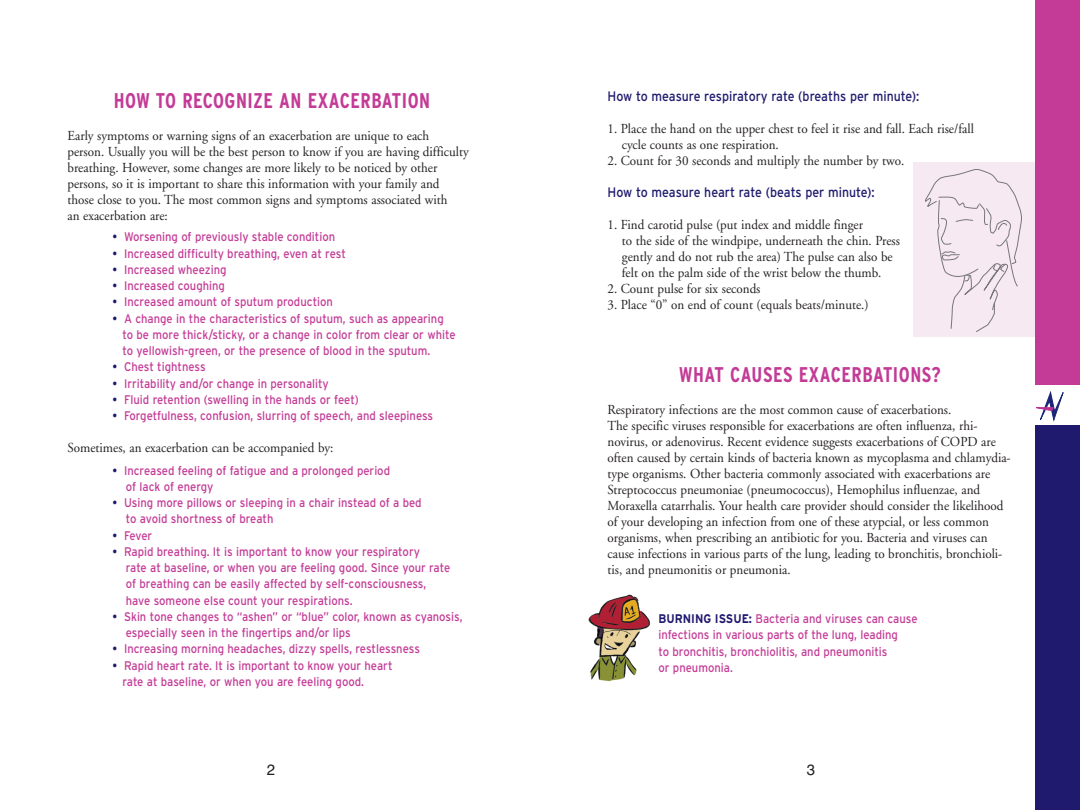
<style>
.page{position:relative;width:1080px;height:810px;background:#fff}
.page>*{position:absolute;margin:0;border:0;box-sizing:border-box;transform-origin:0 0}
.t1{font:700 condensed 21.25px "Interstate";letter-spacing:.025em;color:#c33b96;scale:.95 1}
.t2{font:15px "Helvetica";color:#231f20}
.t3{font:13.75px/16px "Adobe Garamond";color:#231f20;scale:.95 1}
.t4{font:13.75px "Interstate";color:#1f1a6d;scale:.9 1}
.t5{font:12.5px/16.2px "Interstate";color:#c33b96;scale:.9 1}
.s1{color:#1f1a6d}
.s2{font-weight:700;color:#1f1a6d}
</style>
<div class="page">
<div style="left:913px;top:162px;width:125px;height:175px;background:#f7e9f2"></div>
<svg style="left:925px;top:169px;width:97px;height:163px"></svg>
<div style="left:1035px;top:0;width:45px;height:385px;background:#c33b96"></div>
<div style="left:1035px;top:425px;width:45px;height:385px;background:#1f1a6d"></div>
<svg style="left:1036px;top:392px;width:28px;height:30px"></svg>
<img style="left:588px;top:594px;width:63px;height:88px">
<h1 class="t1" style="left:114px;top:88px;width:335px">HOW TO RECOGNIZE AN EXACERBATION</h1>
<p class="t3" style="left:68px;top:129px;width:424px">Early symptoms or warning signs of an exacerbation are unique to each person. Usually you will be the best person to know if you are having difficulty breathing. However, some changes are more likely to be noticed by other persons, so it is important to share this information with your family and those close to you. The most common signs and symptoms associated with<br>an exacerbation are:</p>
<p class="t5" style="left:112px;top:229px;width:249px"><span class="s1">•</span> Worsening of previously stable condition</p>
<p class="t5" style="left:113px;top:245px;width:261px"><span class="s1">•</span> Increased difficulty breathing, even at rest</p>
<p class="t5" style="left:113px;top:262px;width:128px"><span class="s1">•</span> Increased wheezing</p>
<p class="t5" style="left:113px;top:278px;width:127px"><span class="s1">•</span> Increased coughing</p>
<p class="t5" style="left:113px;top:294px;width:247px"><span class="s1">•</span> Increased amount of sputum production</p>
<p class="t5" style="left:123px;top:310px;width:372px;text-indent:-10px"><span class="s1">•</span> A change in the characteristics of sputum, such as appearing to be more thick/sticky, or a change in color from clear or white to yellowish-green, or the presence of blood in the sputum.</p>
<p class="t5" style="left:112px;top:359px;width:105px"><span class="s1">•</span> Chest tightness</p>
<p class="t5" style="left:112px;top:375px;width:242px"><span class="s1">•</span> Irritability and/or change in personality</p>
<p class="t5" style="left:112px;top:392px;width:275px"><span class="s1">•</span> Fluid retention (swelling in the hands or feet)</p>
<p class="t5" style="left:112px;top:408px;width:358px"><span class="s1">•</span> Forgetfulness, confusion, slurring of speech, and sleepiness</p>
<p class="t3" style="left:68px;top:441px;width:281px">Sometimes, an exacerbation can be accompanied by:</p>
<p class="t5" style="left:126px;top:462px;width:295px;text-indent:-13px"><span class="s1">•</span> Increased feeling of fatigue and a prolonged period of lack of energy</p>
<p class="t5" style="left:126px;top:495px;width:330px;text-indent:-13px"><span class="s1">•</span> Using more pillows or sleeping in a chair instead of a bed to avoid shortness of breath</p>
<p class="t5" style="left:113px;top:527px;width:46px"><span class="s1">•</span> Fever</p>
<p class="t5" style="left:126px;top:544px;width:362px;text-indent:-13px"><span class="s1">•</span> Rapid breathing. It is important to know your respiratory<br>rate at baseline, or when you are feeling good. Since your rate of breathing can be easily affected by self-consciousness, have someone else count your respirations.</p>
<p class="t5" style="left:126px;top:609px;width:376px;text-indent:-13px"><span class="s1">•</span> Skin tone changes to “ashen” or “blue” color, known as cyanosis, especially seen in the fingertips and/or lips</p>
<p class="t5" style="left:113px;top:641px;width:343px"><span class="s1">•</span> Increasing morning headaches, dizzy spells, restlessness</p>
<p class="t5" style="left:123px;top:657px;width:302px;text-indent:-10px"><span class="s1">•</span> Rapid heart rate. It is important to know your heart rate at baseline, or when you are feeling good.</p>
<p class="t4" style="left:608px;top:88px;width:348px">How to measure respiratory rate (breaths per minute):</p>
<p class="t3" style="left:622px;top:122px;width:372px;text-indent:-14px">1. Place the hand on the upper chest to feel it rise and fall. Each rise/fall cycle counts as one respiration.</p>
<p class="t3" style="left:607px;top:154px;width:314px">2. Count for 30 seconds and multiply the number by two.</p>
<p class="t4" style="left:608px;top:185px;width:299px">How to measure heart rate (beats per minute):</p>
<p class="t3" style="left:622px;top:218px;width:294px;text-indent:-14px">1. Find carotid pulse (put index and middle finger<br>to the side of the windpipe, underneath the chin. Press gently and do not rub the area) The pulse can also be felt on the palm side of the wrist below the thumb.</p>
<p class="t3" style="left:607px;top:282px;width:163px">2. Count pulse for six seconds</p>
<p class="t3" style="left:607px;top:298px;width:277px">3. Place “0” on end of count (equals beats/minute.)</p>
<h1 class="t1" style="left:679px;top:363px;width:277px">WHAT CAUSES EXACERBATIONS?</h1>
<p class="t3" style="left:607px;top:403px;width:426px">Respiratory infections are the most common cause of exacerbations.<br>The specific viruses responsible for exacerbations are often influenza, rhi&shy;novirus, or adenovirus. Recent evidence suggests exacerbations of COPD are often caused by certain kinds of bacteria known as mycoplasma and chlamydia&shy;type organisms. Other bacteria commonly associated with exacerbations are Streptococcus pneumoniae (pneumococcus), Hemophilus influenzae, and Moraxella catarrhalis. Your health care provider should consider the likelihood of your developing an infection from one of these atypcial, or less common organisms, when prescribing an antibiotic for you. Bacteria and viruses can cause infections in various parts of the lung, leading to bronchitis, bronchioli&shy;tis, and pneumonitis or pneumonia.</p>
<p class="t5" style="left:658px;top:611px;width:289px"><span class="s2">BURNING ISSUE:</span> Bacteria and viruses can cause infections in various parts of the lung, leading<br>to bronchitis, bronchiolitis, and pneumonitis<br>or pneumonia.</p>
<p class="t2" style="left:267px;top:761px;width:10px">2</p>
<p class="t2" style="left:807px;top:761px;width:10px">3</p>
</div>
